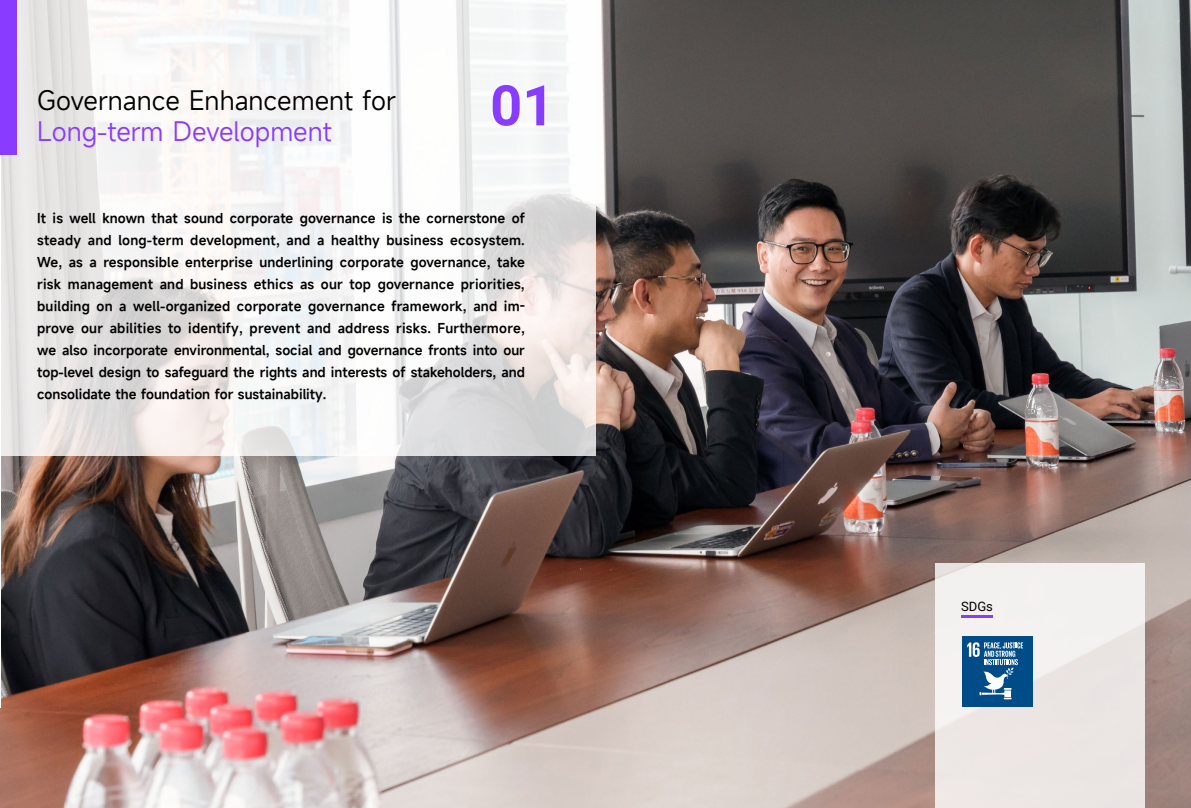
<style>
.page{position:relative;width:1191px;height:808px;background:#fff}
.page>*{position:absolute;margin:0;border:0;box-sizing:border-box;transform-origin:0 0}
.t1{font:700 56px "Roboto";color:#893bff}
.t2{font:26px "Mi Sans";color:#000}
.t3{font:26px "Mi Sans";color:#893bff}
.t4{font:600 13px/22px "Mi Sans";color:#000;text-align:justify}
.t5{font:13px "Roboto";color:#000}
</style>
<div class="page">
<img style="left:0;top:0;width:1191px;height:808px">
<hr style="left:0;top:0;width:1px;height:707px;background:#fff">
<svg style="left:0;top:0;width:595px;height:456px"></svg>
<div style="left:0;top:0;width:17px;height:154px;background:#893bff"></div>
<div style="left:935px;top:563px;width:209px;height:245px;background:#ede7e5"></div>
<hr style="left:961px;top:615px;width:31px;height:2px;background:#893bff">
<div style="left:961px;top:636px;width:71px;height:71px;background:#004c88"></div>
<svg style="left:967px;top:642px;width:56px;height:57px"></svg>
<h2 class="t2" style="left:37px;top:83px;width:360px">Governance Enhancement for</h2>
<h2 class="t3" style="left:37px;top:114px;width:296px">Long-term Development</h2>
<h1 class="t1" style="left:490px;top:66px;width:66px">01</h1>
<p class="t4" style="left:37px;top:207px;width:489px">It is well known that sound corporate governance is the cornerstone of steady and long-term development, and a healthy business ecosystem.<br>We, as a responsible enterprise underlining corporate governance, take risk management and business ethics as our top governance priorities, building on a well-organized corporate governance framework, and im&shy;prove our abilities to identify, prevent and address risks. Furthermore, we also incorporate environmental, social and governance fronts into our top-level design to safeguard the rights and interests of stakeholders, and consolidate the foundation for sustainability.</p>
<p class="t5" style="left:961px;top:597px;width:33px">SDGs</p>
</div>
